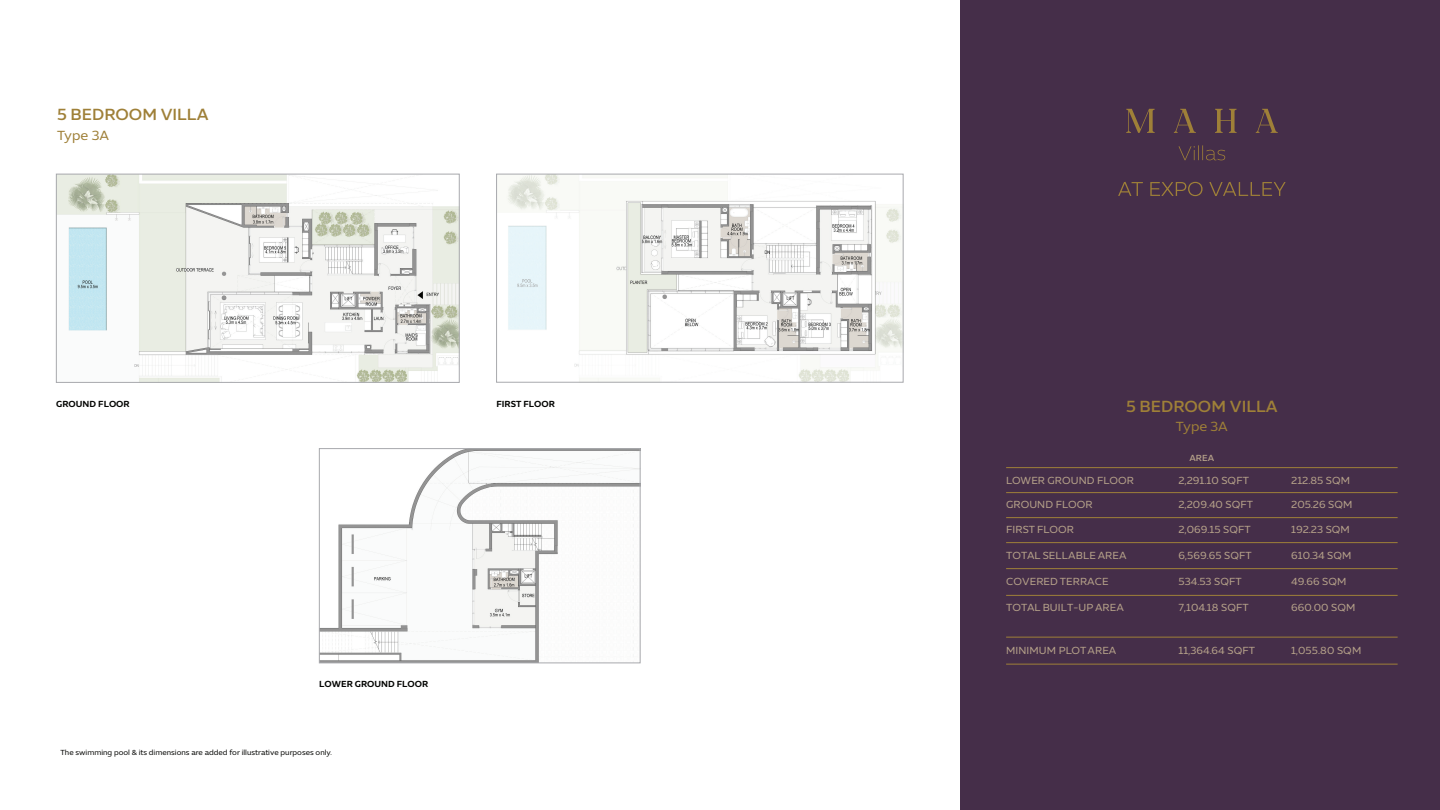
<style>
.page{position:relative;width:1440px;height:810px;background:#fff}
.page>*{position:absolute;margin:0;border:0;box-sizing:border-box;transform-origin:0 0}
.t1{font:500 16.5px "Expo Sans Std";color:#9f8038}
.t2{font:13.5px "Expo Sans Std";letter-spacing:-.005em;color:#9f8038}
.t3{font:10.5px "Expo Sans Std";letter-spacing:.01em;color:#b5a189}
.t4{font:600 9px "Expo Arabic";color:#040503}
.t5{font:500 9px "Expo Sans Std";color:#b5a189}
.t6{font:7.5px "Expo Sans Std";color:#040503}
</style>
<div class="page">
<div style="left:960px;top:0;width:480px;height:810px;background:#452e49"></div>
<svg style="left:1118px;top:182px;width:25px;height:14px"></svg>
<svg style="left:1150px;top:182px;width:53px;height:14px"></svg>
<svg style="left:1209px;top:182px;width:77px;height:14px"></svg>
<svg style="left:1179px;top:145px;width:46px;height:15px"></svg>
<svg style="left:1126px;top:109px;width:29px;height:24px"></svg>
<svg style="left:1174px;top:109px;width:22px;height:24px"></svg>
<svg style="left:1215px;top:109px;width:22px;height:24px"></svg>
<svg style="left:1255px;top:109px;width:23px;height:24px"></svg>
<img style="left:321px;top:450px;width:317px;height:211px">
<div style="left:319px;top:448px;width:321px;height:215px;border:1px solid #a8a9ad"></div>
<img style="left:58px;top:176px;width:399px;height:204px">
<div style="left:56px;top:174px;width:403px;height:208px;border:1px solid #a8a9ad"></div>
<img style="left:506px;top:176px;width:395px;height:204px">
<div style="left:496px;top:174px;width:407px;height:208px;border:1px solid #a8a9ad"></div>
<hr style="left:1006px;top:492px;width:392px;height:1px;background:#9f8038">
<hr style="left:1006px;top:467px;width:392px;height:1px;background:#9f8038">
<hr style="left:1006px;top:517px;width:392px;height:1px;background:#9f8038">
<hr style="left:1006px;top:542px;width:392px;height:1px;background:#9f8038">
<hr style="left:1006px;top:595px;width:392px;height:1px;background:#9f8038">
<hr style="left:1006px;top:568px;width:392px;height:1px;background:#9f8038">
<hr style="left:1006px;top:664px;width:392px;height:1px;background:#9f8038">
<hr style="left:1006px;top:637px;width:392px;height:1px;background:#9f8038">
<h1 class="t1" style="left:57px;top:105px;width:153px">5 BEDROOM VILLA</h1>
<p class="t2" style="left:57px;top:127px;width:54px">Type 3A</p>
<p class="t4" style="left:56px;top:398px;width:75px">GROUND FLOOR</p>
<p class="t4" style="left:496px;top:398px;width:60px">FIRST FLOOR</p>
<p class="t4" style="left:319px;top:679px;width:111px">LOWER GROUND FLOOR</p>
<p class="t6" style="left:60px;top:748px;width:273px">The swimming pool &amp; its dimensions are added for illustrative purposes only.</p>
<h1 class="t1" style="left:1126px;top:396px;width:153px">5 BEDROOM VILLA</h1>
<p class="t2" style="left:1176px;top:419px;width:54px">Type 3A</p>
<p class="t5" style="left:1189px;top:452px;width:26px">AREA</p>
<p class="t3" style="left:1006px;top:474px;width:129px">LOWER GROUND FLOOR</p>
<p class="t3" style="left:1179px;top:474px;width:72px">2,291.10 SQFT</p>
<p class="t3" style="left:1291px;top:474px;width:61px">212.85 SQM</p>
<p class="t3" style="left:1006px;top:499px;width:88px">GROUND FLOOR</p>
<p class="t3" style="left:1179px;top:499px;width:76px">2,209.40 SQFT</p>
<p class="t3" style="left:1291px;top:499px;width:63px">205.26 SQM</p>
<p class="t3" style="left:1006px;top:523px;width:69px">FIRST FLOOR</p>
<p class="t3" style="left:1179px;top:523px;width:74px">2,069.15 SQFT</p>
<p class="t3" style="left:1291px;top:523px;width:60px">192.23 SQM</p>
<p class="t3" style="left:1006px;top:549px;width:122px">TOTAL SELLABLE AREA</p>
<p class="t3" style="left:1179px;top:549px;width:75px">6,569.65 SQFT</p>
<p class="t3" style="left:1291px;top:549px;width:62px">610.34 SQM</p>
<p class="t3" style="left:1006px;top:575px;width:104px">COVERED TERRACE</p>
<p class="t3" style="left:1179px;top:575px;width:65px">534.53 SQFT</p>
<p class="t3" style="left:1291px;top:575px;width:57px">49.66 SQM</p>
<p class="t3" style="left:1006px;top:601px;width:119px">TOTAL BUILT-UP AREA</p>
<p class="t3" style="left:1179px;top:601px;width:72px">7,104.18 SQFT</p>
<p class="t3" style="left:1291px;top:601px;width:66px">660.00 SQM</p>
<p class="t3" style="left:1006px;top:644px;width:112px">MINIMUM PLOT AREA</p>
<p class="t3" style="left:1179px;top:644px;width:78px">11,364.64 SQFT</p>
<p class="t3" style="left:1291px;top:644px;width:72px">1,055.80 SQM</p>
</div>
